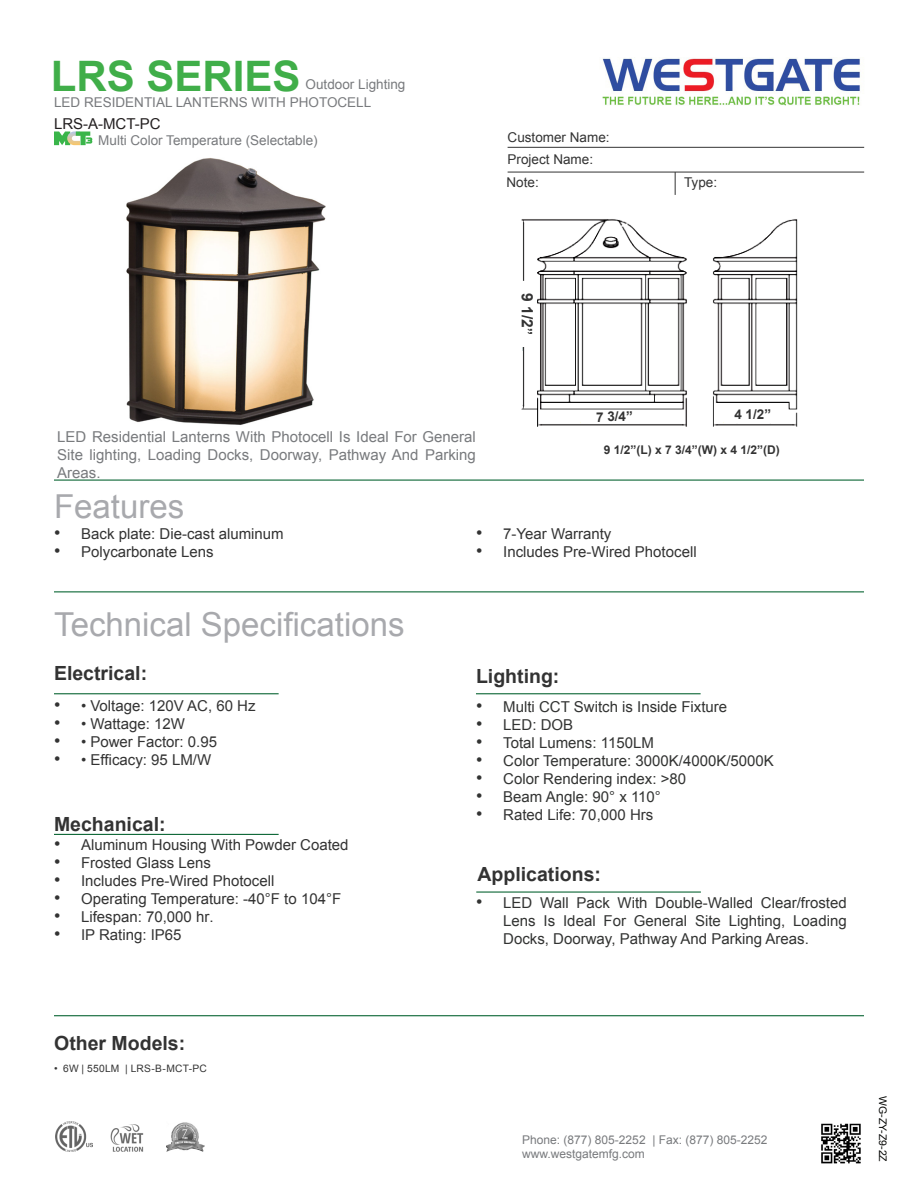
<style>
.page{position:relative;width:918px;height:1188px;background:#fff}
.page>*{position:absolute;margin:0;border:0;box-sizing:border-box;transform-origin:0 0}
.t1{font:700 42px "Arial";color:#40ae49}
.t2{font:33px "Arial";color:#a8a9ad}
.t3{font:700 19.5px "Arial";color:#333}
.t4{font:700 15.6px "Arial";color:#333}
.t5{font:15px "Arial";color:#333}
.t6{font:15px/18px "Arial";color:#323332;text-align:justify}
.t7{font:15px/18px "Arial";color:#787a7d;text-align:justify}
.t8{font:15px "Arial";color:#333}
.t9{font:15px "Arial";color:#231f20}
.t10{font:13.5px "Arial";color:#787a7d}
.t11{font:13.5px "Arial";color:#333}
.t12{font:700 13.5px "Arial";color:#333}
.t13{font:12px "Arial";color:#787a7d}
.t14{font:700 12px "Arial";color:#333}
.t15{font:10.5px "Arial";color:#040503}
.t16{font:10.2px "Arial";letter-spacing:.02em;color:#333}
.s1{font-size:13.95px}
.s2{font-size:18px}
</style>
<div class="page">
<img style="left:521px;top:219px;width:277px;height:208px">
<img style="left:126px;top:158px;width:200px;height:267px">
<hr style="left:54px;top:480px;width:810px;height:1px;background:#0d6736">
<hr style="left:508px;top:147px;width:356px;height:1px;background:#333">
<svg style="left:675px;top:173px;width:1px;height:22px"></svg>
<hr style="left:508px;top:172px;width:356px;height:1px;background:#333">
<hr style="left:54px;top:591px;width:810px;height:1px;background:#0d6736">
<hr style="left:54px;top:693px;width:225px;height:1px;background:#0d6736">
<hr style="left:476px;top:693px;width:225px;height:1px;background:#0d6736">
<hr style="left:54px;top:834px;width:225px;height:1px;background:#0d6736">
<img style="left:602px;top:58px;width:258px;height:48px">
<hr style="left:476px;top:891px;width:225px;height:2px;background:#0d6736">
<hr style="left:54px;top:1015px;width:810px;height:1px;background:#0d6736">
<img style="left:821px;top:1123px;width:40px;height:41px">
<div style="left:726px;top:409px;width:54px;height:14px;background:#fff"></div>
<div style="left:588px;top:411px;width:54px;height:12px;background:#fff"></div>
<div style="left:512px;top:281px;width:22px;height:66px;background:#fff"></div>
<svg style="left:54px;top:132px;width:38px;height:13px"></svg>
<img style="left:56px;top:1122px;width:36px;height:30px">
<img style="left:166px;top:1122px;width:38px;height:30px">
<img style="left:110px;top:1124px;width:34px;height:28px">
<p class="t1" style="left:51px;top:48px;width:251px">LRS SERIES</p>
<p class="t10" style="left:306px;top:75px;width:101px">Outdoor Lighting</p>
<p class="t10" style="left:54px;top:93px;width:319px">LED RESIDENTIAL LANTERNS WITH PHOTOCELL</p>
<p class="t9" style="left:54px;top:114px;width:108px">LRS-A-MCT-PC</p>
<p class="t10" style="left:98px;top:131px;width:221px">Multi Color Temperature (Selectable)</p>
<p class="t11" style="left:508px;top:128px;width:104px">Customer Name:</p>
<p class="t11" style="left:508px;top:150px;width:87px">Project Name:</p>
<p class="t11" style="left:507px;top:173px;width:34px">Note:</p>
<p class="t11" style="left:684px;top:173px;width:35px">Type:</p>
<p class="t7" style="left:57px;top:428px;width:420px">LED Residential Lanterns With Photocell Is Ideal For General Site lighting, Loading Docks, Doorway, Pathway And Parking Areas.</p>
<p class="t4" style="left:538px;top:293px;width:43px;rotate:90deg">9 1/2<span class="s1">”</span></p>
<p class="t12" style="left:596px;top:408px;width:38px">7 3/4”</p>
<p class="t12" style="left:734px;top:406px;width:38px">4 1/2”</p>
<p class="t14" style="left:604px;top:442px;width:178px">9 1/2”(L) x 7 3/4”(W) x 4 1/2”(D)</p>
<p class="t2" style="left:54px;top:485px;width:132px">Features</p>
<p class="t5" style="left:54px;top:524px;width:231px"><span class="s2">•</span> Back plate: Die-cast aluminum</p>
<p class="t5" style="left:54px;top:542px;width:161px"><span class="s2">•</span> Polycarbonate Lens</p>
<p class="t2" style="left:54px;top:603px;width:352px">Technical Specifications</p>
<p class="t3" style="left:54px;top:660px;width:95px">Electrical:</p>
<p class="t5" style="left:54px;top:696px;width:203px"><span class="s2">•</span> • Voltage: 120V AC, 60 Hz</p>
<p class="t5" style="left:54px;top:714px;width:132px"><span class="s2">•</span> • Wattage: 12W</p>
<p class="t5" style="left:54px;top:732px;width:165px"><span class="s2">•</span> • Power Factor: 0.95</p>
<p class="t5" style="left:54px;top:750px;width:159px"><span class="s2">•</span> • Efficacy: 95 LM/W</p>
<p class="t3" style="left:54px;top:812px;width:113px">Mechanical:</p>
<p class="t5" style="left:54px;top:835px;width:296px"><span class="s2">•</span> Aluminum Housing With Powder Coated</p>
<p class="t8" style="left:54px;top:853px;width:159px"><span class="s2">•</span> Frosted Glass Lens</p>
<p class="t5" style="left:54px;top:871px;width:222px"><span class="s2">•</span> Includes Pre-Wired Photocell</p>
<p class="t5" style="left:54px;top:889px;width:289px"><span class="s2">•</span> Operating Temperature: -40°F to 104°F</p>
<p class="t5" style="left:54px;top:907px;width:161px"><span class="s2">•</span> Lifespan: 70,000 hr.</p>
<p class="t5" style="left:54px;top:925px;width:129px"><span class="s2">•</span> IP Rating: IP65</p>
<p class="t5" style="left:476px;top:524px;width:137px"><span class="s2">•</span> 7-Year Warranty</p>
<p class="t5" style="left:476px;top:542px;width:222px"><span class="s2">•</span> Includes Pre-Wired Photocell</p>
<p class="t3" style="left:476px;top:663px;width:85px">Lighting:</p>
<p class="t6" style="left:476px;top:698px;width:252px"><span class="s2">•</span> Multi CCT Switch is Inside Fixture</p>
<p class="t6" style="left:476px;top:716px;width:99px"><span class="s2">•</span> LED: DOB</p>
<p class="t6" style="left:476px;top:734px;width:179px"><span class="s2">•</span> Total Lumens: 1150LM</p>
<p class="t6" style="left:476px;top:752px;width:299px"><span class="s2">•</span> Color Temperature: 3000K/4000K/5000K</p>
<p class="t6" style="left:476px;top:770px;width:211px"><span class="s2">•</span> Color Rendering index: &gt;80</p>
<p class="t6" style="left:476px;top:788px;width:186px"><span class="s2">•</span> Beam Angle: 90° x 110°</p>
<p class="t5" style="left:476px;top:805px;width:179px"><span class="s2">•</span> Rated Life: 70,000 Hrs</p>
<p class="t3" style="left:478px;top:861px;width:125px">Applications:</p>
<p class="t6" style="left:503px;top:894px;width:345px;text-indent:-27px"><span class="s2">•</span> LED Wall Pack With Double-Walled Clear/frosted Lens Is Ideal For General Site Lighting, Loading Docks, Doorway, Pathway And Parking Areas.</p>
<p class="t3" style="left:54px;top:1030px;width:133px">Other Models:</p>
<p class="t16" style="left:54px;top:1062px;width:155px">• 6W | 550LM | LRS-B-MCT-PC</p>
<p class="t13" style="left:522px;top:1132px;width:247px">Phone: (877) 805-2252 | Fax: (877) 805-2252</p>
<p class="t13" style="left:522px;top:1146px;width:124px">www.westgatemfg.com</p>
<p class="t15" style="left:890px;top:1096px;width:67px;rotate:90deg">WG-ZY-Z9-2Z</p>
</div>
